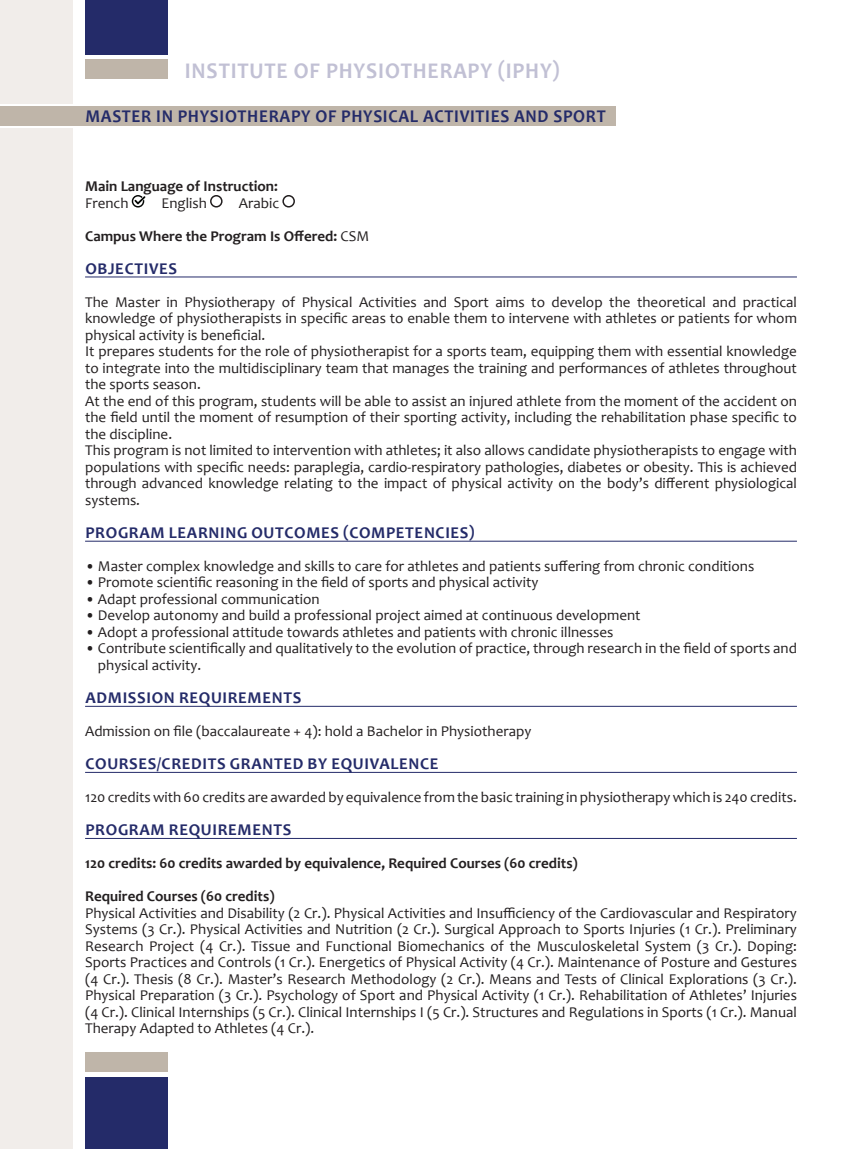
<style>
.page{position:relative;width:851px;height:1149px;background:#fff}
.page>*{position:absolute;margin:0;border:0;box-sizing:border-box;transform-origin:0 0}
.Title_name{font:700 22.5px "Candara";letter-spacing:.04em;color:#c1c0d4;scale:.95 1}
.Title_name-2{font:700 18px "Candara";letter-spacing:.04em;color:#242b69;scale:.95 1}
.Title_Underline{font:700 16.5px "Candara";letter-spacing:.04em;color:#242b69}
.RCoor{font:15px/16.5px "Candara";color:#231f20;text-align:justify}
.t1{font:700 15px "Candara";color:#231f20}
.Annotation_text{font:15px "Candara";color:#231f20}
.s1{font-weight:400}
</style>
<div class="page">
<div style="left:85px;top:1076px;width:83px;height:72px;background:#242b69"></div>
<div style="left:85px;top:1051px;width:83px;height:19px;background:#bfb5a9"></div>
<div style="left:85px;top:60px;width:83px;height:19px;background:#bfb5a9"></div>
<div style="left:85px;top:0;width:83px;height:54px;background:#242b69"></div>
<hr style="left:85px;top:276px;width:711px;height:1px;background:#242b69">
<hr style="left:85px;top:540px;width:711px;height:1px;background:#242b69">
<hr style="left:85px;top:705px;width:711px;height:1px;background:#242b69">
<hr style="left:85px;top:771px;width:711px;height:1px;background:#242b69">
<hr style="left:85px;top:837px;width:711px;height:1px;background:#242b69">
<svg style="left:132px;top:195px;width:13px;height:12px"></svg>
<div style="left:210px;top:195px;width:12px;height:12px;border:2px solid #231f20;border-radius:50%"></div>
<div style="left:282px;top:195px;width:13px;height:12px;border:2px solid #231f20;border-radius:50%"></div>
<div style="left:0;top:0;width:72px;height:103px;background:#f1edea"></div>
<div style="left:0;top:106px;width:615px;height:19px;background:#bfb5a9"></div>
<div style="left:0;top:129px;width:72px;height:1019px;background:#f1edea"></div>
<p class="Title_name" style="left:185px;top:57px;width:396px">INSTITUTE OF PHYSIOTHERAPY (IPHY)</p>
<p class="Title_name-2" style="left:85px;top:105px;width:549px">MASTER IN PHYSIOTHERAPY OF PHYSICAL ACTIVITIES AND SPORT</p>
<p class="t1" style="left:85px;top:177px;width:194px">Main Language of Instruction:</p>
<p class="RCoor" style="left:85px;top:194px;width:45px">French</p>
<p class="RCoor" style="left:162px;top:194px;width:47px">English</p>
<p class="RCoor" style="left:239px;top:194px;width:42px">Arabic</p>
<p class="t1" style="left:85px;top:226px;width:286px">Campus Where the Program Is Offered: <span class="s1">CSM</span></p>
<p class="Title_Underline" style="left:85px;top:258px;width:93px">OBJECTIVES</p>
<p class="RCoor" style="left:85px;top:293px;width:713px">The Master in Physiotherapy of Physical Activities and Sport aims to develop the theoretical and practical knowledge of physiotherapists in specific areas to enable them to intervene with athletes or patients for whom physical activity is beneficial.</p>
<p class="RCoor" style="left:85px;top:343px;width:713px">It prepares students for the role of physiotherapist for a sports team, equipping them with essential knowledge to integrate into the multidisciplinary team that manages the training and performances of athletes throughout the sports season.</p>
<p class="RCoor" style="left:85px;top:392px;width:713px">At the end of this program, students will be able to assist an injured athlete from the moment of the accident on the field until the moment of resumption of their sporting activity, including the rehabilitation phase specific to the discipline.</p>
<p class="RCoor" style="left:85px;top:442px;width:713px">This program is not limited to intervention with athletes; it also allows candidate physiotherapists to engage with populations with specific needs: paraplegia, cardio-respiratory pathologies, diabetes or obesity. This is achieved through advanced knowledge relating to the impact of physical activity on the body’s different physiological systems.</p>
<p class="Title_Underline" style="left:85px;top:522px;width:391px">PROGRAM LEARNING OUTCOMES (COMPETENCIES)</p>
<p class="RCoor" style="left:85px;top:557px;width:670px">• Master complex knowledge and skills to care for athletes and patients suffering from chronic conditions</p>
<p class="RCoor" style="left:85px;top:574px;width:454px">• Promote scientific reasoning in the field of sports and physical activity</p>
<p class="RCoor" style="left:85px;top:590px;width:236px">• Adapt professional communication</p>
<p class="RCoor" style="left:85px;top:607px;width:557px">• Develop autonomy and build a professional project aimed at continuous development</p>
<p class="RCoor" style="left:85px;top:623px;width:530px">• Adopt a professional attitude towards athletes and patients with chronic illnesses</p>
<p class="RCoor" style="left:98px;top:640px;width:700px;text-indent:-13px">• Contribute scientifically and qualitatively to the evolution of practice, through research in the field of sports and physical activity.</p>
<p class="Title_Underline" style="left:85px;top:687px;width:217px">ADMISSION REQUIREMENTS</p>
<p class="RCoor" style="left:85px;top:722px;width:447px">Admission on file (baccalaureate + 4): hold a Bachelor in Physiotherapy</p>
<p class="Title_Underline" style="left:85px;top:753px;width:354px">COURSES/CREDITS GRANTED BY EQUIVALENCE</p>
<p class="Annotation_text" style="left:85px;top:787px;width:713px">120 credits with 60 credits are awarded by equivalence from the basic training in physiotherapy which is 240 credits.</p>
<p class="Title_Underline" style="left:85px;top:819px;width:207px">PROGRAM REQUIREMENTS</p>
<p class="t1" style="left:85px;top:853px;width:494px">120 credits: 60 credits awarded by equivalence, Required Courses (60 credits)</p>
<p class="t1" style="left:85px;top:886px;width:191px">Required Courses (60 credits)</p>
<p class="RCoor" style="left:85px;top:904px;width:713px">Physical Activities and Disability (2 Cr.). Physical Activities and Insufficiency of the Cardiovascular and Respiratory Systems (3 Cr.). Physical Activities and Nutrition (2 Cr.). Surgical Approach to Sports Injuries (1 Cr.). Preliminary Research Project (4 Cr.). Tissue and Functional Biomechanics of the Musculoskeletal System (3 Cr.). Doping:<br>Sports Practices and Controls (1 Cr.). Energetics of Physical Activity (4 Cr.). Maintenance of Posture and Gestures (4 Cr.). Thesis (8 Cr.). Master’s Research Methodology (2 Cr.). Means and Tests of Clinical Explorations (3 Cr.).<br>Physical Preparation (3 Cr.). Psychology of Sport and Physical Activity (1 Cr.). Rehabilitation of Athletes’ Injuries (4 Cr.). Clinical Internships (5 Cr.). Clinical Internships I (5 Cr.). Structures and Regulations in Sports (1 Cr.). Manual Therapy Adapted to Athletes (4 Cr.).</p>
</div>
